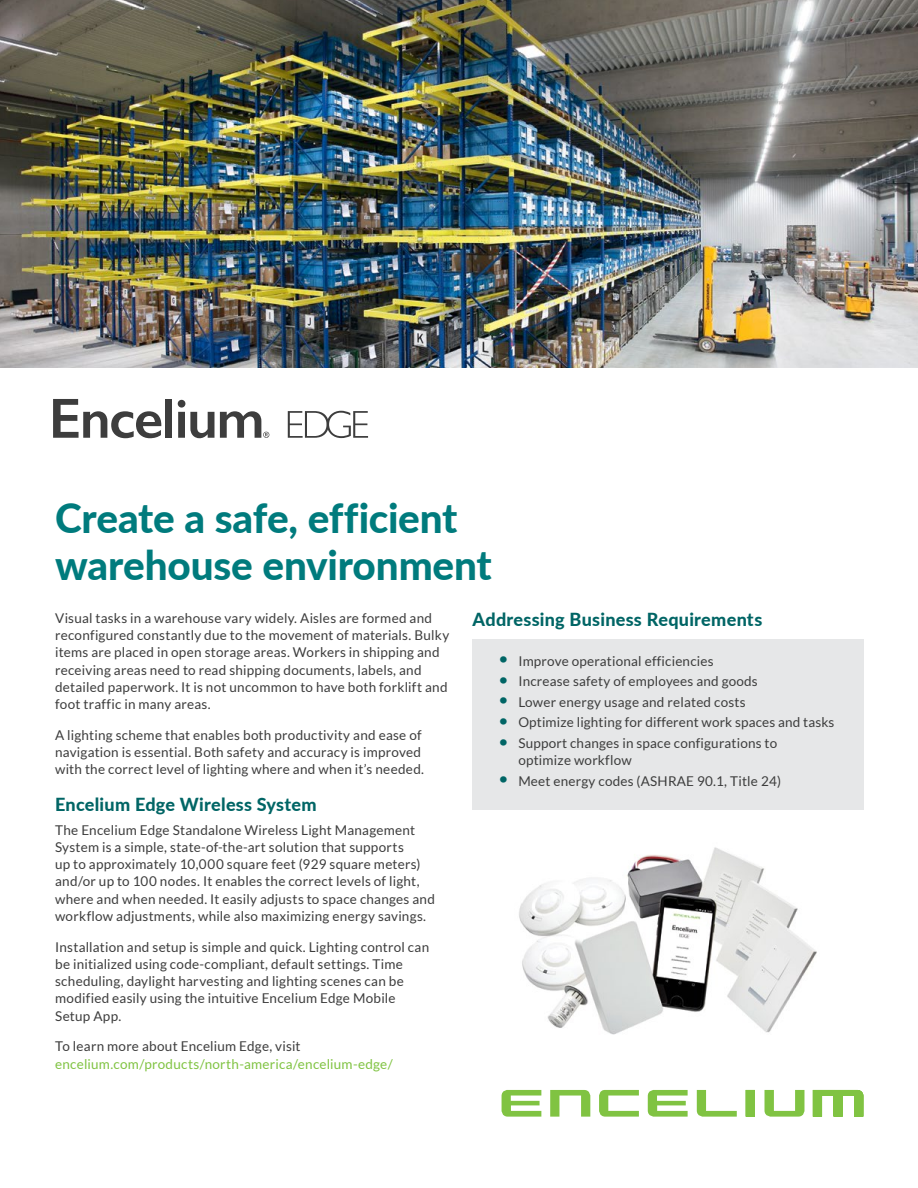
<style>
.page{position:relative;width:918px;height:1188px;background:#fff}
.page>*{position:absolute;margin:0;border:0;box-sizing:border-box;transform-origin:0 0}
.t1{font:800 40.5px/48px "Lato";letter-spacing:-.005em;color:#007b7d}
.t2{font:800 18px "Lato";letter-spacing:.015em;color:#006565}
.t3{font:13.5px/17.2px "Lato";letter-spacing:.015em;color:#3d3d3d}
.t4{font:13.5px "Lato";letter-spacing:.02em;color:#80c342}
.s1{font-weight:700;font-size:15px;color:#006565}
</style>
<div class="page">
<svg style="left:502px;top:1090px;width:39px;height:27px"></svg>
<svg style="left:550px;top:1090px;width:40px;height:27px"></svg>
<svg style="left:599px;top:1090px;width:40px;height:27px"></svg>
<svg style="left:648px;top:1090px;width:40px;height:27px"></svg>
<svg style="left:697px;top:1090px;width:40px;height:27px"></svg>
<svg style="left:746px;top:1090px;width:9px;height:27px"></svg>
<svg style="left:765px;top:1090px;width:39px;height:27px"></svg>
<svg style="left:813px;top:1090px;width:50px;height:27px"></svg>
<img style="left:0;top:0;width:918px;height:368px">
<div style="left:473px;top:639px;width:391px;height:171px;background:#e6e7e8"></div>
<img style="left:519px;top:847px;width:298px;height:188px">
<svg style="left:53px;top:399px;width:108px;height:39px"></svg>
<div style="left:165px;top:399px;width:7px;height:39px;background:#3d3d3d"></div>
<svg style="left:178px;top:400px;width:36px;height:38px"></svg>
<svg style="left:220px;top:411px;width:49px;height:27px"></svg>
<svg style="left:288px;top:411px;width:80px;height:27px"></svg>
<h1 class="t1" style="left:55px;top:492px;width:438px">Create a safe, efficient warehouse environment</h1>
<p class="t3" style="left:55px;top:609px;width:396px">Visual tasks in a warehouse vary widely. Aisles are formed and reconfigured constantly due to the movement of materials. Bulky items are placed in open storage areas. Workers in shipping and receiving areas need to read shipping documents, labels, and detailed paperwork. It is not uncommon to have both forklift and foot traffic in many areas.</p>
<p class="t3" style="left:55px;top:726px;width:371px">A lighting scheme that enables both productivity and ease of navigation is essential. Both safety and accuracy is improved with the correct level of lighting where and when it’s needed.</p>
<h2 class="t2" style="left:55px;top:791px;width:263px">Encelium Edge Wireless System</h2>
<p class="t3" style="left:55px;top:821px;width:381px">The Encelium Edge Standalone Wireless Light Management System is a simple, state-of-the-art solution that supports<br>up to approximately 10,000 square feet (929 square meters) and/or up to 100 nodes. It enables the correct levels of light, where and when needed. It easily adjusts to space changes and workflow adjustments, while also maximizing energy savings.</p>
<p class="t3" style="left:55px;top:938px;width:376px">Installation and setup is simple and quick. Lighting control can be initialized using code-compliant, default settings. Time scheduling, daylight harvesting and lighting scenes can be modified easily using the intuitive Encelium Edge Mobile Setup App.</p>
<p class="t3" style="left:55px;top:1038px;width:247px">To learn more about Encelium Edge, visit</p>
<p class="t4" style="left:55px;top:1056px;width:339px">encelium.com/products/north-america/encelium-edge/</p>
<h2 class="t2" style="left:473px;top:607px;width:291px">Addressing Business Requirements</h2>
<p class="t3" style="left:499px;top:652px;width:216px"><span class="s1">•</span> Improve operational efficiencies</p>
<p class="t3" style="left:499px;top:673px;width:260px"><span class="s1">•</span> Increase safety of employees and goods</p>
<p class="t3" style="left:499px;top:693px;width:248px"><span class="s1">•</span> Lower energy usage and related costs</p>
<p class="t3" style="left:499px;top:714px;width:337px"><span class="s1">•</span> Optimize lighting for different work spaces and tasks</p>
<p class="t3" style="left:518px;top:734px;width:261px;text-indent:-19px"><span class="s1">•</span> Support changes in space configurations to optimize workflow</p>
<p class="t3" style="left:499px;top:772px;width:283px"><span class="s1">•</span> Meet energy codes (ASHRAE 90.1, Title 24)</p>
</div>
